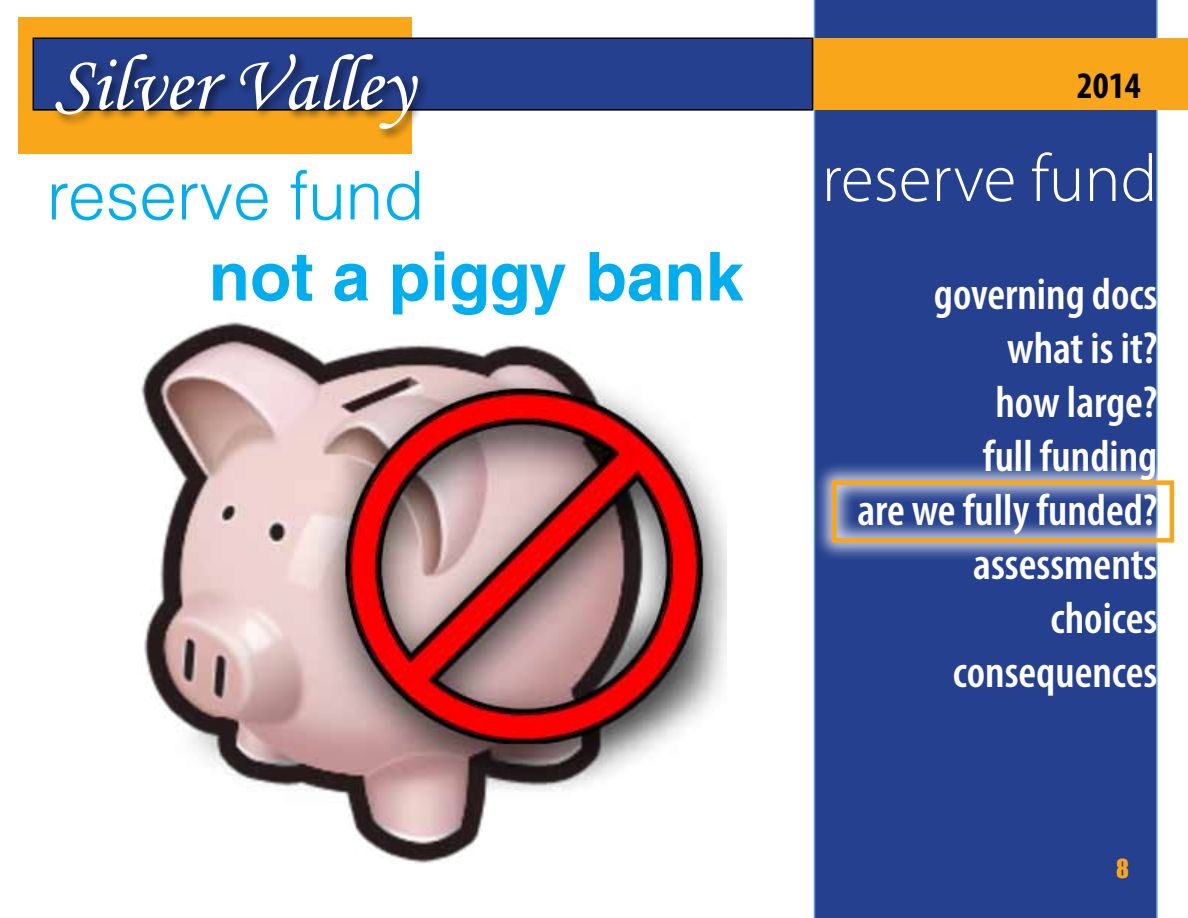
<style>
.page{position:relative;width:1188px;height:918px;background:#fff}
.page>*{position:absolute;margin:0;border:0;box-sizing:border-box;transform-origin:0 0}
.t1{font:79.5px "Monotype Corsiva";color:#fff}
.t2{font:700 67.5px "Helvetica LT Std";color:#00aeef}
.t3{font:300 67.5px "Myriad Pro";color:#fff}
.t4{font:300 67.5px "Helvetica LT Std";color:#00aeef}
.t5{font:600 condensed 45px/54px "Myriad Pro";color:#fff;text-align:right}
.t6{font:700 condensed 37.5px "Myriad Pro";color:#000}
.t7{font:24px "Impact";color:#faa61a}
</style>
<div class="page">
<div style="left:814px;top:0;width:344px;height:918px;background:#25408f"></div>
<div style="left:18px;top:17px;width:394px;height:137px;background:#faa61a"></div>
<div style="left:427px;top:38px;width:761px;height:72px;background:#faa61a"></div>
<div style="left:33px;top:38px;width:780px;height:73px;background:#25408f;border:2px solid #000"></div>
<div style="left:52px;top:50px;width:378px;height:92px;background:#000;opacity:.6"></div>
<img style="left:138px;top:322px;width:589px;height:542px">
<div style="left:811px;top:459px;width:377px;height:102px;background:#fff;opacity:.75"></div>
<div style="left:832px;top:480px;width:342px;height:63px;border:4px solid #faa61a"></div>
<h1 class="t1" style="left:54px;top:36px;width:361px">Silver Valley</h1>
<h2 class="t4" style="left:47px;top:153px;width:379px">reserve fund</h2>
<h2 class="t2" style="left:209px;top:236px;width:536px">not a piggy bank</h2>
<p class="t6" style="left:1077px;top:62px;width:65px">2014</p>
<h2 class="t3" style="left:822px;top:138px;width:337px">reserve fund</h2>
<p class="t5" style="left:857px;top:266px;width:302px">governing docs what is it?<br>how large?<br>full funding<br>are we fully funded? assessments choices consequences</p>
<p class="t7" style="left:1116px;top:850px;width:14px">8</p>
</div>
